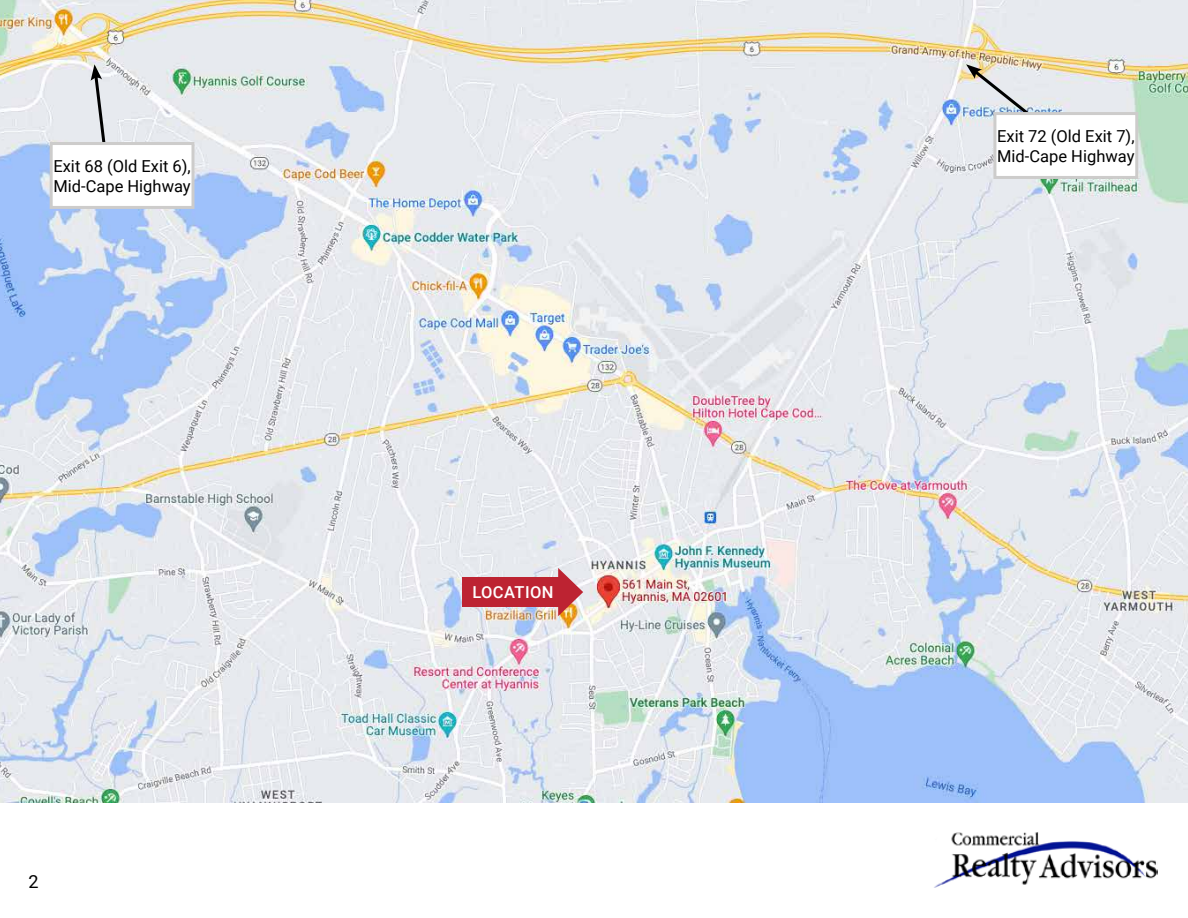
<style>
.page{position:relative;width:1188px;height:918px;background:#fff}
.page>*{position:absolute;margin:0;border:0;box-sizing:border-box;transform-origin:0 0}
.t1{font:18px "Roboto";color:#000}
.t2{font:16.5px/19.8px "Roboto";color:#000}
.t3{font:500 16.5px "Roboto";letter-spacing:.025em;color:#fff}
</style>
<div class="page">
<img style="left:0;top:0;width:1188px;height:802px">
<img style="left:934px;top:832px;width:223px;height:55px">
<div style="left:462px;top:577px;width:99px;height:30px;background:#bd2332"></div>
<svg style="left:558px;top:568px;width:25px;height:48px"></svg>
<svg style="left:91px;top:64px;width:18px;height:78px"></svg>
<div style="left:51px;top:144px;width:142px;height:63px;background:#fff"></div>
<div style="left:50px;top:142px;width:144px;height:67px;border:3px solid #cdcccb"></div>
<img style="left:966px;top:64px;width:96px;height:77px">
<div style="left:995px;top:114px;width:142px;height:63px;background:#fff"></div>
<div style="left:993px;top:112px;width:145px;height:67px;border:3px solid #cdcccb"></div>
<p class="t2" style="left:53px;top:155px;width:139px">Exit 68 (Old Exit 6),<br>Mid-Cape Highway</p>
<p class="t1" style="left:28px;top:869px;width:12px">2</p>
<p class="t3" style="left:472px;top:581px;width:83px">LOCATION</p>
<p class="t2" style="left:997px;top:125px;width:139px">Exit 72 (Old Exit 7),<br>Mid-Cape Highway</p>
</div>
